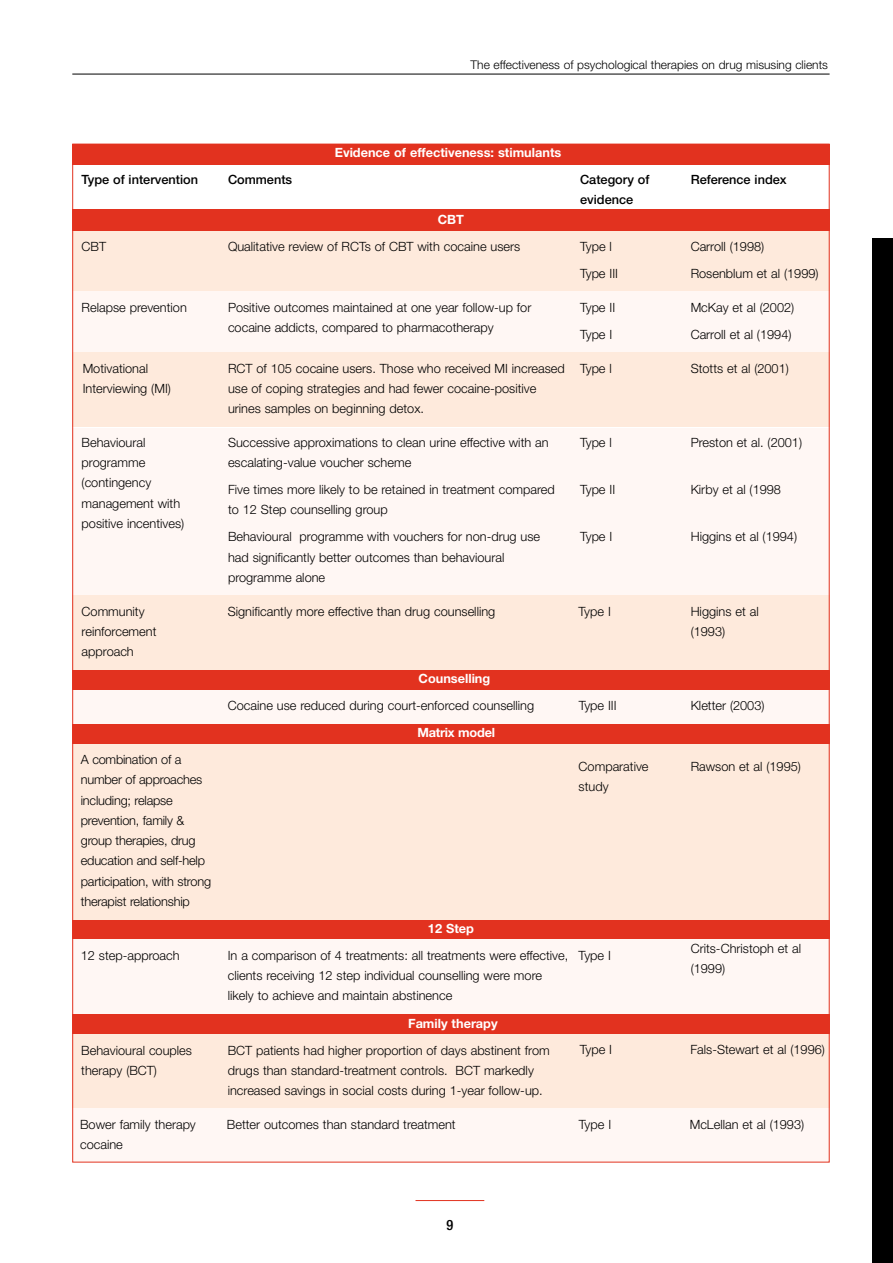
<style>
.page{position:relative;width:893px;height:1263px;background:#fff}
.page>*{position:absolute;margin:0;border:0;box-sizing:border-box;transform-origin:0 0}
.t1{font:500 condensed 14.25px "Helvetica Neue";color:#000}
.t2{font:300 12.75px/20.2px "Helvetica Neue";color:#000}
.t3{font:700 12.75px "Helvetica Neue";color:#fff}
.t4{font:500 12.75px/20.2px "Helvetica Neue";color:#000}
.t5{font:300 12px "Helvetica Neue";color:#000}
</style>
<div class="page">
<div style="left:72px;top:1014px;width:757px;height:20px;background:#e2321f"></div>
<div style="left:872px;top:238px;width:20px;height:1024px;background:#000"></div>
<hr style="left:72px;top:74px;width:757px;height:1px;background:#000">
<div style="left:72px;top:144px;width:757px;height:20px;background:#e2321f"></div>
<div style="left:72px;top:210px;width:757px;height:21px;background:#e2321f"></div>
<div style="left:72px;top:670px;width:757px;height:27px;background:#e2321f"></div>
<div style="left:72px;top:724px;width:757px;height:20px;background:#e2321f"></div>
<div style="left:72px;top:920px;width:757px;height:20px;background:#e2321f"></div>
<div style="left:72px;top:231px;width:757px;height:61px;background:#feeadc"></div>
<div style="left:72px;top:291px;width:757px;height:61px;background:#fff7f4"></div>
<div style="left:72px;top:352px;width:757px;height:75px;background:#feeadc"></div>
<div style="left:72px;top:428px;width:757px;height:168px;background:#fff7f4"></div>
<div style="left:72px;top:596px;width:757px;height:74px;background:#feeadc"></div>
<div style="left:72px;top:690px;width:757px;height:34px;background:#fff7f4"></div>
<div style="left:72px;top:939px;width:757px;height:75px;background:#fff7f4"></div>
<div style="left:72px;top:744px;width:757px;height:176px;background:#feeadc"></div>
<hr style="left:415px;top:1200px;width:69px;height:1px;background:#e2321f">
<div style="left:72px;top:1034px;width:757px;height:74px;background:#feeadc"></div>
<div style="left:72px;top:1108px;width:757px;height:54px;background:#fff7f4"></div>
<p class="t5" style="left:470px;top:60px;width:359px">The effectiveness of psychological therapies on drug misusing clients</p>
<p class="t3" style="left:335px;top:148px;width:228px">Evidence of effectiveness: stimulants</p>
<p class="t4" style="left:82px;top:170px;width:118px">Type of intervention</p>
<p class="t4" style="left:228px;top:170px;width:66px">Comments</p>
<p class="t4" style="left:580px;top:170px;width:71px">Category of evidence</p>
<p class="t4" style="left:690px;top:170px;width:98px">Reference index</p>
<p class="t3" style="left:438px;top:215px;width:28px">CBT</p>
<p class="t2" style="left:82px;top:238px;width:26px">CBT</p>
<p class="t2" style="left:228px;top:238px;width:294px">Qualitative review of RCTs of CBT with cocaine users</p>
<p class="t2" style="left:580px;top:234px;width:39px;line-height:27px">Type l<br>Type III</p>
<p class="t2" style="left:690px;top:234px;width:129px;line-height:27px">Carroll (1998)<br>Rosenblum et al (1999)</p>
<p class="t2" style="left:82px;top:299px;width:107px">Relapse prevention</p>
<p class="t2" style="left:228px;top:299px;width:305px">Positive outcomes maintained at one year follow-up for cocaine addicts, compared to pharmacotherapy</p>
<p class="t2" style="left:580px;top:295px;width:37px;line-height:27px">Type II<br>Type I</p>
<p class="t2" style="left:690px;top:295px;width:105px;line-height:27px">McKay et al (2002)<br>Carroll et al (1994)</p>
<p class="t2" style="left:83px;top:359px;width:90px">Motivational<br>Interviewing (MI)</p>
<p class="t2" style="left:228px;top:359px;width:338px">RCT of 105 cocaine users. Those who received MI increased use of coping strategies and had fewer cocaine-positive urines samples on beginning detox.</p>
<p class="t2" style="left:580px;top:359px;width:33px">Type l</p>
<p class="t2" style="left:690px;top:359px;width:100px">Stotts et al (2001)</p>
<p class="t2" style="left:82px;top:434px;width:104px">Behavioural programme (contingency management with positive incentives)</p>
<p class="t2" style="left:228px;top:434px;width:322px">Successive approximations to clean urine effective with an escalating-value voucher scheme</p>
<p class="t2" style="left:690px;top:434px;width:113px">Preston et al. (2001)</p>
<p class="t2" style="left:690px;top:481px;width:92px">Kirby et al (1998</p>
<p class="t2" style="left:690px;top:528px;width:108px">Higgins et al (1994)</p>
<p class="t2" style="left:580px;top:434px;width:33px">Type l</p>
<p class="t2" style="left:580px;top:481px;width:37px">Type II</p>
<p class="t2" style="left:580px;top:528px;width:34px">Type I</p>
<p class="t2" style="left:228px;top:481px;width:328px">Five times more likely to be retained in treatment compared to 12 Step counselling group</p>
<p class="t2" style="left:228px;top:528px;width:314px">Behavioural programme with vouchers for non-drug use had significantly better outcomes than behavioural programme alone</p>
<p class="t2" style="left:82px;top:602px;width:76px">Community reinforcement approach</p>
<p class="t2" style="left:228px;top:602px;width:269px">Significantly more effective than drug counselling</p>
<p class="t2" style="left:578px;top:602px;width:34px">Type I</p>
<p class="t2" style="left:690px;top:602px;width:69px">Higgins et al (1993)</p>
<p class="t3" style="left:418px;top:674px;width:73px">Counselling</p>
<p class="t2" style="left:228px;top:697px;width:308px">Cocaine use reduced during court-enforced counselling</p>
<p class="t2" style="left:578px;top:697px;width:39px">Type III</p>
<p class="t2" style="left:690px;top:697px;width:75px">Kletter (2003)</p>
<p class="t3" style="left:417px;top:728px;width:79px">Matrix model</p>
<p class="t2" style="left:81px;top:751px;width:132px">A combination of a number of approaches including; relapse prevention, family &amp; group therapies, drug education and self-help participation, with strong therapist relationship</p>
<p class="t2" style="left:578px;top:758px;width:71px">Comparative study</p>
<p class="t2" style="left:690px;top:758px;width:112px">Rawson et al (1995)</p>
<p class="t3" style="left:428px;top:924px;width:47px">12 Step</p>
<p class="t2" style="left:81px;top:947px;width:100px">12 step-approach</p>
<p class="t2" style="left:228px;top:947px;width:342px">In a comparison of 4 treatments: all treatments were effective, clients receiving 12 step individual counselling were more likely to achieve and maintain abstinence</p>
<p class="t2" style="left:578px;top:947px;width:34px">Type I</p>
<p class="t2" style="left:690px;top:940px;width:112px">Crits-Christoph et al (1999)</p>
<p class="t3" style="left:408px;top:1018px;width:91px">Family therapy</p>
<p class="t2" style="left:81px;top:1041px;width:112px">Behavioural couples therapy (BCT)</p>
<p class="t2" style="left:228px;top:1041px;width:323px">BCT patients had higher proportion of days abstinent from drugs than standard-treatment controls. BCT markedly increased savings in social costs during 1-year follow-up.</p>
<p class="t2" style="left:579px;top:1041px;width:34px">Type I</p>
<p class="t2" style="left:690px;top:1041px;width:136px">Fals-Stewart et al (1996)</p>
<p class="t2" style="left:80px;top:1115px;width:117px">Bower family therapy cocaine</p>
<p class="t2" style="left:227px;top:1115px;width:230px">Better outcomes than standard treatment</p>
<p class="t2" style="left:579px;top:1115px;width:34px">Type I</p>
<p class="t2" style="left:689px;top:1115px;width:116px">McLellan et al (1993)</p>
<p class="t1" style="left:446px;top:1220px;width:8px">9</p>
</div>
